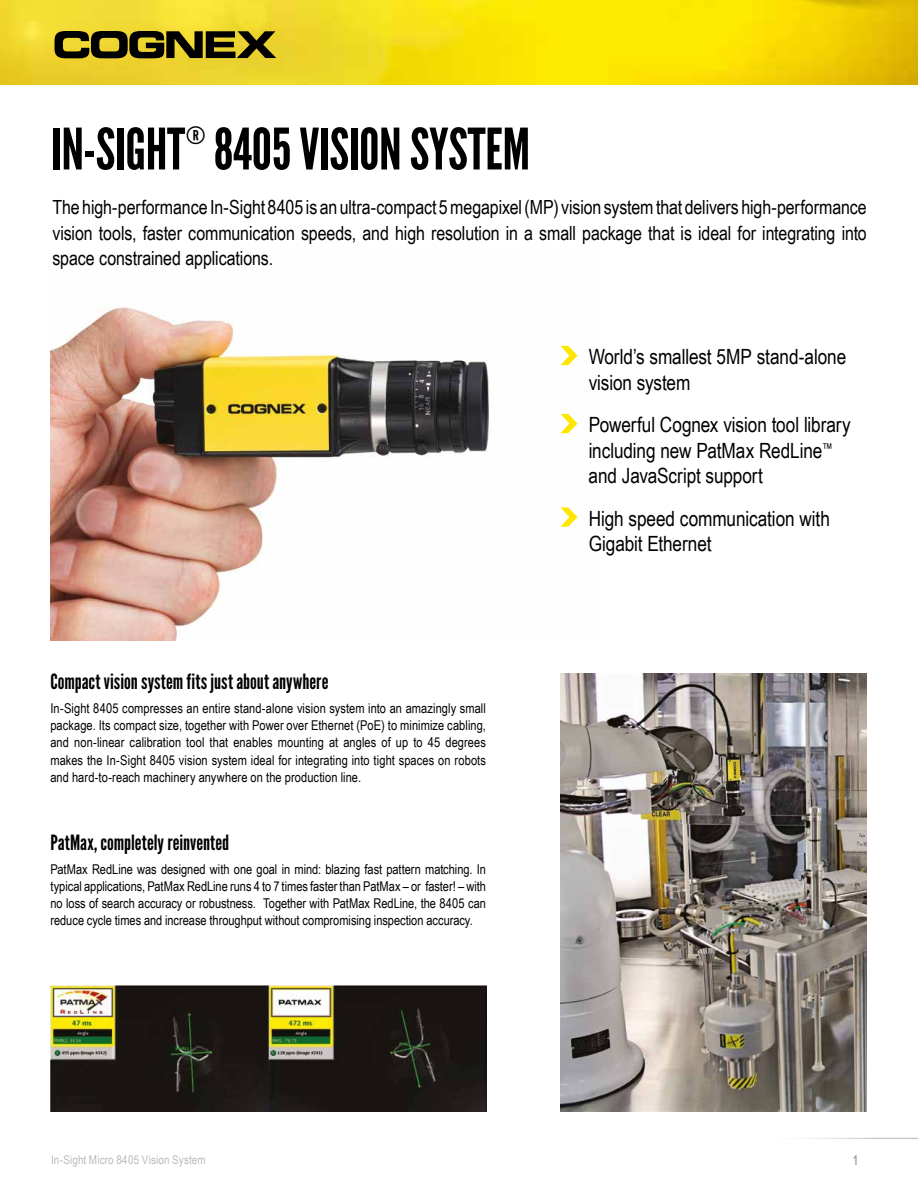
<style>
.page{position:relative;width:918px;height:1188px;background:#fff}
.page>*{position:absolute;margin:0;border:0;box-sizing:border-box;transform-origin:0 0}
.t1{font:57px "League Gothic";letter-spacing:-.005em;color:#000}
.t2{font:24px "League Gothic";color:#000}
.t3{font:21px/25.5px "Arial Narrow";letter-spacing:-.005em;color:#000}
.t4{font:21px "League Gothic";letter-spacing:.005em;color:#000}
.t5{font:19.5px/25.5px "Arial Narrow";letter-spacing:-.005em;color:#000;text-align:justify}
.t6{font:13.5px/17.2px "Arial Narrow";letter-spacing:.005em;color:#000;text-align:justify}
.t7{font:13.5px "Arial Narrow";color:#878787}
.t8{font:12px "Arial Narrow";letter-spacing:.015em;color:#bababa}
</style>
<div class="page">
<img style="left:50px;top:307px;width:519px;height:334px">
<img style="left:0;top:0;width:918px;height:84px">
<svg style="left:55px;top:31px;width:221px;height:27px"></svg>
<svg style="left:560px;top:346px;width:18px;height:19px"></svg>
<svg style="left:560px;top:414px;width:18px;height:19px"></svg>
<svg style="left:560px;top:507px;width:18px;height:20px"></svg>
<hr style="left:756px;top:1138px;width:162px;height:1px;background:#c6c6c6">
<img style="left:50px;top:985px;width:436px;height:126px">
<img style="left:560px;top:674px;width:307px;height:437px">
<h1 class="t1" style="left:51px;top:115px;width:136px">In-Sight</h1>
<h2 class="t2" style="left:186px;top:121px;width:21px">®</h2>
<h1 class="t1" style="left:214px;top:115px;width:318px">8405 Visi on System</h1>
<p class="t5" style="left:52px;top:194px;width:816px">The high-performance In-Sight 8405 is an ultra-compact 5 megapixel (MP) vision system that delivers high-performance vision tools, faster communication speeds, and high resolution in a small package that is ideal for integrating into space constrained applications.</p>
<h3 class="t4" style="left:50px;top:669px;width:280px">Compact vision system fits just about anywhere</h3>
<p class="t6" style="left:50px;top:699px;width:437px">In-Sight 8405 compresses an entire stand-alone vision system into an amazingly small package. Its compact size, together with Power over Ethernet (PoE) to minimize cabling, and non-linear calibration tool that enables mounting at angles of up to 45 degrees makes the In-Sight 8405 vision system ideal for integrating into tight spaces on robots and hard-to-reach machinery anywhere on the production line.</p>
<h3 class="t4" style="left:50px;top:830px;width:180px">PatMax, completely reinvented</h3>
<p class="t6" style="left:50px;top:860px;width:437px">PatMax RedLine was designed with one goal in mind: blazing fast pattern matching. In typical applications, PatMax RedLine runs 4 to 7 times faster than PatMax – or faster! – with no loss of search accuracy or robustness. Together with PatMax RedLine, the 8405 can reduce cycle times and increase throughput without compromising inspection accuracy.</p>
<h3 class="t3" style="left:589px;top:344px;width:259px">World’s smallest 5MP stand-alone vision system</h3>
<h3 class="t3" style="left:589px;top:412px;width:264px">Powerful Cognex vision tool library including new PatMax RedLine<sup>™ </sup>and JavaScript support</h3>
<h3 class="t3" style="left:589px;top:505px;width:243px">High speed communication with<br>Gigabit Ethernet</h3>
<p class="t8" style="left:51px;top:1151px;width:156px">In-Sight Micro 8405 Vision System</p>
<p class="t7" style="left:853px;top:1151px;width:8px">1</p>
</div>
